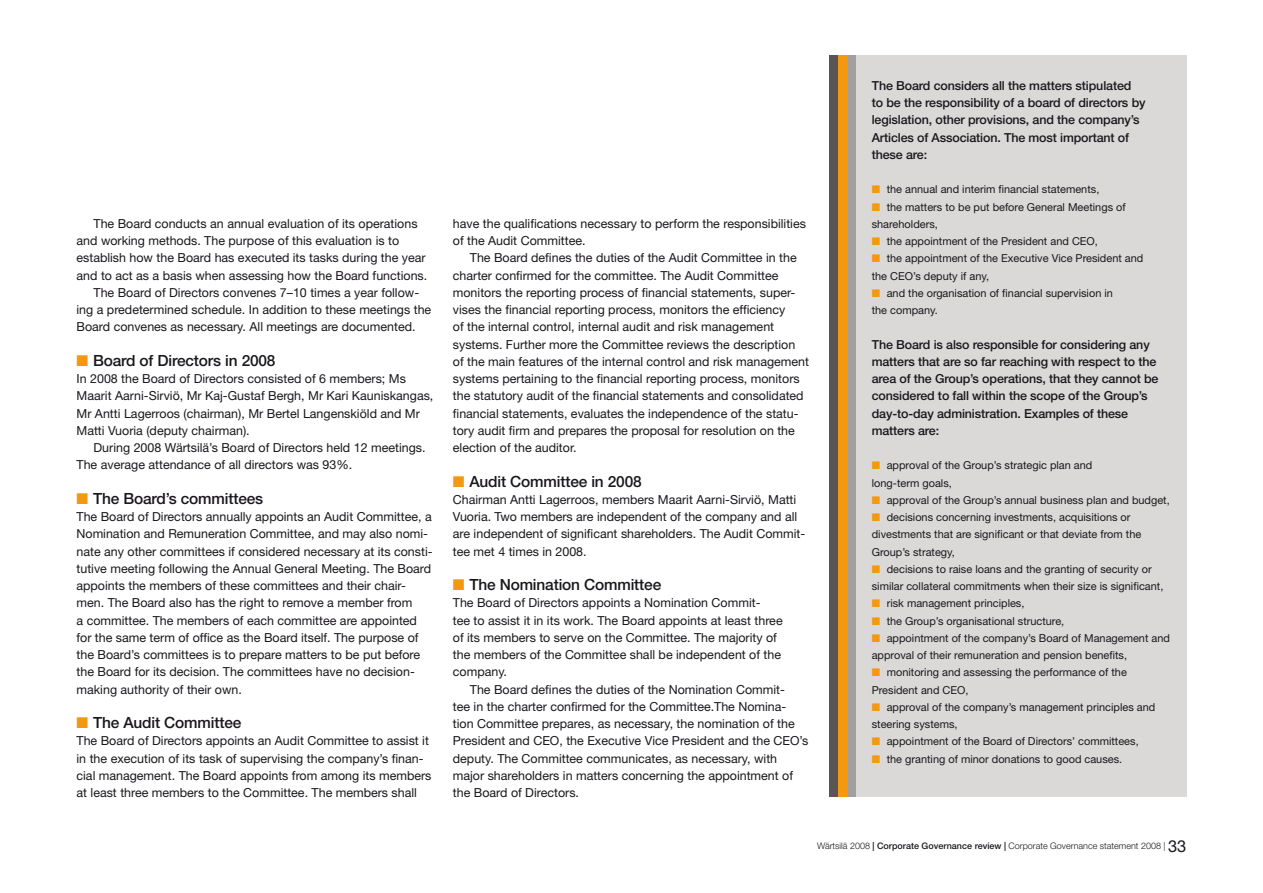
<style>
.page{position:relative;width:1263px;height:893px;background:#fff}
.page>*{position:absolute;margin:0;border:0;box-sizing:border-box;transform-origin:0 0}
.t1{font:500 15.45px "Helvetica Neue LT Std";letter-spacing:-.01em;color:#1a171c}
.t2{font:12.45px/17.2px "Helvetica Neue LT Std";color:#1a171c}
.t3{font:500 12.45px/17.2px "Helvetica Neue LT Std";letter-spacing:-.01em;color:#1a171c}
.t4{font:10.95px/17.2px "Helvetica Neue LT Std";color:#1a171c}
.t5{font:300 9px "Helvetica Neue LT Std";color:#1a171c}
.s1{color:#f39911}
.s2{font-weight:500}
.s3{font-weight:400;font-size:16.5px}
</style>
<div class="page">
<div style="left:829px;top:55px;width:357px;height:742px;background:#dad9d8"></div>
<div style="left:847px;top:55px;width:9px;height:742px;background:#a19fa0"></div>
<div style="left:829px;top:55px;width:9px;height:742px;background:#595554"></div>
<div style="left:838px;top:55px;width:9px;height:742px;background:#f39911"></div>
<p class="t2" style="left:94px;top:215px;width:325px">The Board conducts an annual evaluation of its operations</p>
<p class="t2" style="left:77px;top:232px;width:324px">and working methods. The purpose of this evaluation is to</p>
<p class="t2" style="left:77px;top:249px;width:351px">establish how the Board has executed its tasks during the year</p>
<p class="t2" style="left:77px;top:266px;width:352px">and to act as a basis when assessing how the Board functions.</p>
<p class="t2" style="left:94px;top:284px;width:327px">The Board of Directors convenes 7–10 times a year follow-</p>
<p class="t2" style="left:77px;top:301px;width:356px">ing a predetermined schedule. In addition to these meetings the</p>
<p class="t2" style="left:77px;top:318px;width:341px">Board convenes as necessary. All meetings are documented.</p>
<p class="t1" style="left:77px;top:351px;width:201px"><span class="s1">■</span> Board of Directors in 2008</p>
<p class="t2" style="left:77px;top:370px;width:358px">In 2008 the Board of Directors consisted of 6 members; Ms Maarit Aarni-Sirviö, Mr Kaj-Gustaf Bergh, Mr Kari Kauniskangas, Mr Antti Lagerroos (chairman), Mr Bertel Langenskiöld and Mr Matti Vuoria (deputy chairman).</p>
<p class="t2" style="left:77px;top:439px;width:350px;text-indent:17px">During 2008 Wärtsilä’s Board of Directors held 12 meetings.<br>The average attendance of all directors was 93%.</p>
<p class="t1" style="left:77px;top:489px;width:188px"><span class="s1">■</span> The Board’s committees</p>
<p class="t2" style="left:77px;top:508px;width:358px">The Board of Directors annually appoints an Audit Committee, a Nomination and Remuneration Committee, and may also nomi&shy;nate any other committees if considered necessary at its consti&shy;tutive meeting following the Annual General Meeting. The Board appoints the members of these committees and their chair&shy;men. The Board also has the right to remove a member from<br>a committee. The members of each committee are appointed for the same term of office as the Board itself. The purpose of the Board’s committees is to prepare matters to be put before the Board for its decision. The committees have no decision&shy;making authority of their own.</p>
<p class="t1" style="left:77px;top:713px;width:166px"><span class="s1">■</span> The Audit Committee</p>
<p class="t2" style="left:77px;top:732px;width:356px">The Board of Directors appoints an Audit Committee to assist it in the execution of its task of supervising the company’s finan&shy;cial management. The Board appoints from among its members at least three members to the Committee. The members shall</p>
<p class="t2" style="left:453px;top:215px;width:355px">have the qualifications necessary to perform the responsibilities of the Audit Committee.</p>
<p class="t2" style="left:453px;top:249px;width:358px;text-indent:17px">The Board defines the duties of the Audit Committee in the charter confirmed for the committee. The Audit Committee monitors the reporting process of financial statements, super&shy;vises the financial reporting process, monitors the efficiency<br>of the internal control, internal audit and risk management systems. Further more the Committee reviews the description of the main features of the internal control and risk management systems pertaining to the financial reporting process, monitors the statutory audit of the financial statements and consolidated financial statements, evaluates the independence of the statu&shy;tory audit firm and prepares the proposal for resolution on the election of the auditor.</p>
<p class="t1" style="left:453px;top:472px;width:190px"><span class="s1">■</span> Audit Committee in 2008</p>
<p class="t2" style="left:453px;top:491px;width:354px">Chairman Antti Lagerroos, members Maarit Aarni-Sirviö, Matti Vuoria. Two members are independent of the company and all are independent of significant shareholders. The Audit Commit&shy;tee met 4 times in 2008.</p>
<p class="t1" style="left:453px;top:575px;width:210px"><span class="s1">■</span> The Nomination Committee</p>
<p class="t2" style="left:453px;top:594px;width:331px">The Board of Directors appoints a Nomination Commit-<br>tee to assist it in its work. The Board appoints at least three of its members to serve on the Committee. The majority of the members of the Committee shall be independent of the company.</p>
<p class="t2" style="left:453px;top:680px;width:357px;text-indent:17px">The Board defines the duties of the Nomination Commit-<br>tee in the charter confirmed for the Committee.The Nomina&shy;tion Committee prepares, as necessary, the nomination of the President and CEO, the Executive Vice President and the CEO’s deputy. The Committee communicates, as necessary, with major shareholders in matters concerning the appointment of the Board of Directors.</p>
<p class="t3" style="left:872px;top:77px;width:275px">The Board considers all the matters stipulated to be the responsibility of a board of directors by legislation, other provisions, and the company’s Articles of Association. The most important of these are:</p>
<p class="t4" style="left:872px;top:181px;width:229px"><span class="s1">■</span> the annual and interim financial statements,</p>
<p class="t4" style="left:872px;top:198px;width:255px"><span class="s1">■</span> the matters to be put before General Meetings of shareholders,</p>
<p class="t4" style="left:872px;top:232px;width:228px"><span class="s1">■</span> the appointment of the President and CEO,</p>
<p class="t4" style="left:872px;top:250px;width:273px"><span class="s1">■</span> the appointment of the Executive Vice President and the CEO’s deputy if any,</p>
<p class="t4" style="left:872px;top:284px;width:243px"><span class="s1">■</span> and the organisation of financial supervision in the company.</p>
<p class="t3" style="left:872px;top:335px;width:288px">The Board is also responsible for considering any matters that are so far reaching with respect to the area of the Group’s operations, that they cannot be considered to fall within the scope of the Group’s day-to-day administration. Examples of these matters are:</p>
<p class="t4" style="left:872px;top:457px;width:222px"><span class="s1">■</span> approval of the Group’s strategic plan and long-term goals,</p>
<p class="t4" style="left:872px;top:491px;width:299px"><span class="s1">■</span> approval of the Group’s annual business plan and budget,</p>
<p class="t4" style="left:872px;top:508px;width:271px"><span class="s1">■</span> decisions concerning investments, acquisitions or divestments that are significant or that deviate from the<br>Group’s strategy,</p>
<p class="t4" style="left:872px;top:560px;width:293px"><span class="s1">■</span> decisions to raise loans and the granting of security or similar collateral commitments when their size is significant,</p>
<p class="t4" style="left:872px;top:595px;width:154px"><span class="s1">■</span> risk management principles,</p>
<p class="t4" style="left:872px;top:612px;width:194px"><span class="s1">■</span> the Group’s organisational structure,</p>
<p class="t4" style="left:872px;top:629px;width:300px"><span class="s1">■</span> appointment of the company’s Board of Management and approval of their remuneration and pension benefits,</p>
<p class="t4" style="left:872px;top:664px;width:257px"><span class="s1">■</span> monitoring and assessing the performance of the<br>President and CEO,</p>
<p class="t4" style="left:872px;top:698px;width:285px"><span class="s1">■</span> approval of the company’s management principles and steering systems,</p>
<p class="t4" style="left:872px;top:733px;width:268px"><span class="s1">■</span> appointment of the Board of Directors’ committees,</p>
<p class="t4" style="left:872px;top:750px;width:252px"><span class="s1">■</span> the granting of minor donations to good causes.</p>
<p class="t5" style="left:817px;top:840px;width:371px">Wärtsilä 2008 <span class="s2">| Corporate Governance review |</span> Corporate Governance statement 2008 | <span class="s3">33</span></p>
</div>
